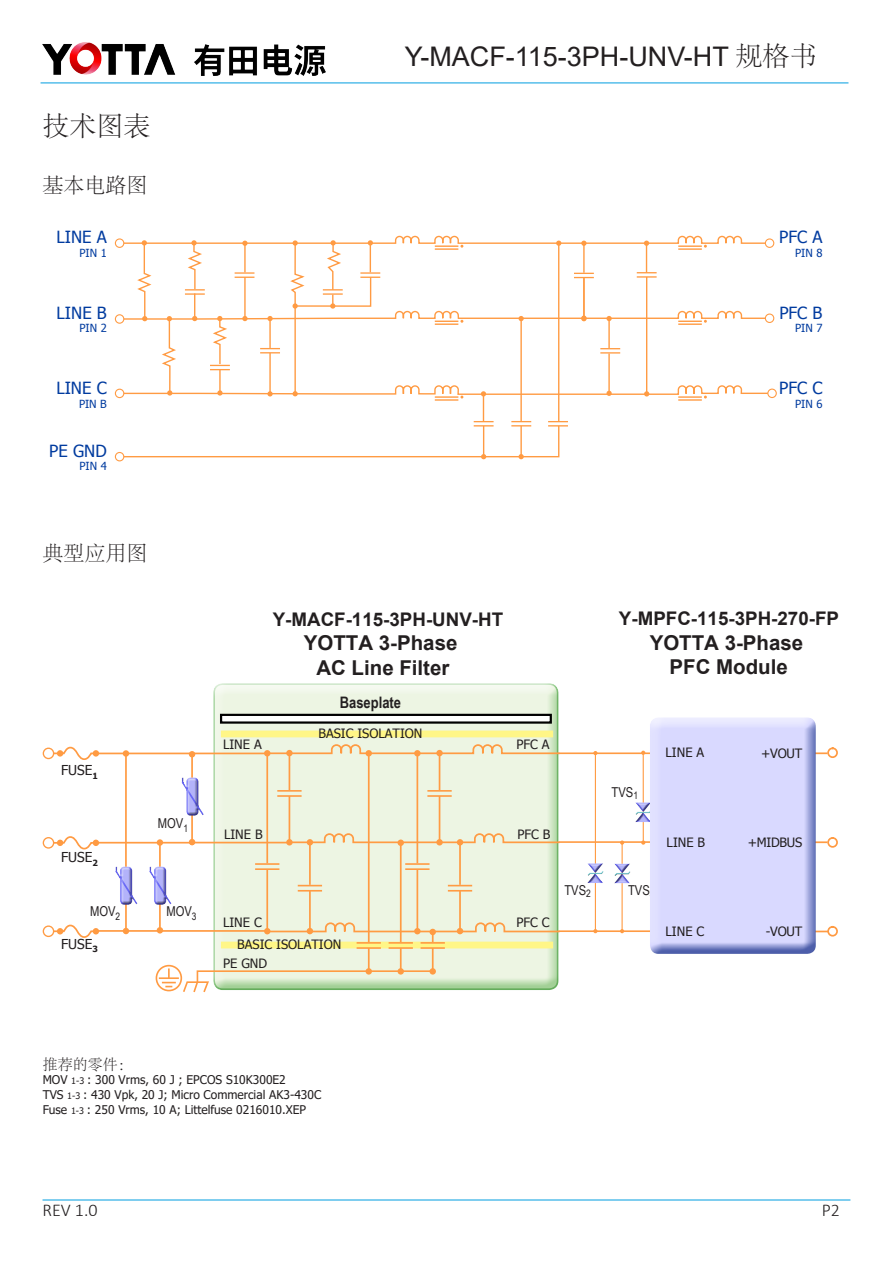
<style>
.page{position:relative;width:893px;height:1263px;background:#fff}
.page>*{position:absolute;margin:0;border:0;box-sizing:border-box;transform-origin:0 0}
.t1{font:27px "Arial";color:#231f20}
.t2{font:300 27px "Adobe Song Std";color:#231f20}
.t3{font:300 21px "Adobe Song Std";color:#231f20}
.t4{font:700 20.55px/24.6px "Arial";color:#231f20;text-align:center}
.t5{font:700 18.75px "Arial";color:#231f20}
.t6{font:300 18px "Calibri";color:#231f20}
.t7{font:16.8px "Tahoma";color:#003b9f}
.t8{font:700 15.75px "Arial Narrow";color:#231f20}
.t9{font:300 15px "Adobe Song Std";color:#231f20}
.t10{font:13.65px "Arial Narrow";color:#231f20}
.t11{font:13.65px "Tahoma";color:#231f20}
.t12{font:12.9px "Tahoma";color:#231f20}
.t13{font:12px "Tahoma";color:#231f20}
.t14{font:11.1px "Tahoma";color:#003b9f}
.s1{font-family:"Adobe Song Std";font-weight:300}
.s2{font-size:9px}
</style>
<div class="page">
<hr style="left:41px;top:83px;width:807px;height:1px;background:#009ee0">
<img style="left:43px;top:43px;width:282px;height:33px">
<hr style="left:43px;top:1199px;width:807px;height:1px;background:#009ee0">
<svg style="left:115px;top:235px;width:662px;height:226px"></svg>
<svg style="left:213px;top:683px;width:345px;height:307px;fill:#edf5e3"></svg>
<div style="left:221px;top:730px;width:332px;height:7px;background:#fff687"></div>
<div style="left:221px;top:942px;width:332px;height:6px;background:#fff687"></div>
<div style="left:93px;top:750px;width:6px;height:7px;background:#ffa353;border-radius:50%"></div>
<hr style="left:96px;top:752px;width:171px;height:2px;background:#ff9b43">
<svg style="left:43px;top:746px;width:55px;height:14px"></svg>
<svg style="left:43px;top:836px;width:56px;height:14px"></svg>
<hr style="left:96px;top:842px;width:96px;height:1px;background:#ff9b43">
<hr style="left:95px;top:930px;width:171px;height:2px;background:#ff9b43">
<hr style="left:191px;top:754px;width:2px;height:88px;background:#ff9b43">
<svg style="left:189px;top:751px;width:6px;height:6px"></svg>
<hr style="left:159px;top:842px;width:2px;height:88px;background:#ff9b43">
<div style="left:157px;top:839px;width:6px;height:7px;background:#ff9b43;border-radius:50%"></div>
<svg style="left:157px;top:927px;width:6px;height:6px"></svg>
<hr style="left:125px;top:755px;width:2px;height:176px;background:#ff9b43">
<div style="left:123px;top:750px;width:6px;height:7px;background:#ff9b43;border-radius:50%"></div>
<svg style="left:123px;top:928px;width:6px;height:6px"></svg>
<hr style="left:192px;top:842px;width:97px;height:1px;background:#ff9b43">
<svg style="left:189px;top:839px;width:6px;height:6px"></svg>
<svg style="left:43px;top:924px;width:56px;height:14px"></svg>
<hr style="left:266px;top:753px;width:2px;height:110px;background:#ff9b43">
<hr style="left:255px;top:868px;width:24px;height:2px;background:#ff9b43">
<hr style="left:255px;top:863px;width:24px;height:2px;background:#ff9b43">
<hr style="left:266px;top:869px;width:2px;height:62px;background:#ff9b43">
<hr style="left:368px;top:753px;width:2px;height:189px;background:#ff9b43">
<hr style="left:357px;top:947px;width:24px;height:2px;background:#ff9b43">
<hr style="left:357px;top:942px;width:24px;height:2px;background:#ff9b43">
<hr style="left:368px;top:948px;width:2px;height:23px;background:#ff9b43">
<hr style="left:400px;top:843px;width:2px;height:99px;background:#ff9b43">
<hr style="left:389px;top:947px;width:24px;height:2px;background:#ff9b43">
<hr style="left:389px;top:942px;width:24px;height:2px;background:#ff9b43">
<hr style="left:400px;top:948px;width:2px;height:23px;background:#ff9b43">
<hr style="left:421px;top:947px;width:24px;height:2px;background:#ff9b43">
<hr style="left:421px;top:942px;width:24px;height:2px;background:#ff9b43">
<hr style="left:432px;top:948px;width:2px;height:23px;background:#ff9b43">
<hr style="left:289px;top:753px;width:1px;height:37px;background:#ff9b43">
<hr style="left:277px;top:795px;width:25px;height:2px;background:#ff9b43">
<hr style="left:277px;top:790px;width:25px;height:2px;background:#ff9b43">
<hr style="left:289px;top:796px;width:1px;height:46px;background:#ff9b43">
<div style="left:286px;top:839px;width:7px;height:6px;background:#ff9b43;border-radius:50%"></div>
<hr style="left:309px;top:842px;width:2px;height:43px;background:#ff9b43">
<svg style="left:298px;top:885px;width:24px;height:6px"></svg>
<hr style="left:309px;top:891px;width:2px;height:40px;background:#ff9b43">
<hr style="left:808px;top:752px;width:20px;height:2px;background:#ff9b43">
<hr style="left:416px;top:753px;width:2px;height:110px;background:#ff9b43">
<hr style="left:405px;top:868px;width:24px;height:2px;background:#ff9b43">
<hr style="left:405px;top:863px;width:24px;height:2px;background:#ff9b43">
<hr style="left:416px;top:869px;width:2px;height:62px;background:#ff9b43">
<hr style="left:439px;top:753px;width:1px;height:37px;background:#ff9b43">
<hr style="left:427px;top:795px;width:25px;height:2px;background:#ff9b43">
<hr style="left:427px;top:790px;width:25px;height:2px;background:#ff9b43">
<hr style="left:439px;top:796px;width:1px;height:46px;background:#ff9b43">
<hr style="left:459px;top:842px;width:2px;height:43px;background:#ff9b43">
<svg style="left:448px;top:885px;width:24px;height:6px"></svg>
<hr style="left:459px;top:891px;width:2px;height:40px;background:#ff9b43">
<svg style="left:264px;top:921px;width:296px;height:21px"></svg>
<svg style="left:290px;top:832px;width:270px;height:13px"></svg>
<svg style="left:264px;top:743px;width:297px;height:13px"></svg>
<svg style="left:115px;top:866px;width:23px;height:41px"></svg>
<svg style="left:149px;top:866px;width:23px;height:41px"></svg>
<svg style="left:181px;top:777px;width:23px;height:41px"></svg>
<div style="left:156px;top:965px;width:26px;height:26px;border:2px solid #ff9b43;border-radius:50%"></div>
<hr style="left:159px;top:977px;width:20px;height:2px;background:#ff9b43">
<svg style="left:162px;top:968px;width:14px;height:19px"></svg>
<svg style="left:182px;top:968px;width:254px;height:25px"></svg>
<svg style="left:826px;top:747px;width:12px;height:11px"></svg>
<svg style="left:816px;top:837px;width:22px;height:11px"></svg>
<svg style="left:816px;top:925px;width:22px;height:12px"></svg>
<div style="left:221px;top:715px;width:330px;height:7px;background:#fff"></div>
<div style="left:220px;top:714px;width:332px;height:10px;border:2px solid #000"></div>
<hr style="left:558px;top:752px;width:106px;height:2px;background:#ff9b43">
<hr style="left:558px;top:930px;width:119px;height:2px;background:#ff9b43">
<hr style="left:559px;top:841px;width:122px;height:2px;background:#ff9b43">
<hr style="left:643px;top:753px;width:1px;height:89px;background:#ff9b43">
<hr style="left:595px;top:753px;width:1px;height:178px;background:#ff9b43">
<hr style="left:621px;top:842px;width:2px;height:89px;background:#ff9b43">
<div style="left:635px;top:800px;width:18px;height:5px;background:#fff"></div>
<svg style="left:635px;top:801px;width:15px;height:22px"></svg>
<svg style="left:635px;top:808px;width:15px;height:1px"></svg>
<svg style="left:635px;top:809px;width:15px;height:7px"></svg>
<svg style="left:614px;top:862px;width:16px;height:23px"></svg>
<svg style="left:614px;top:869px;width:16px;height:1px"></svg>
<svg style="left:614px;top:870px;width:16px;height:7px"></svg>
<div style="left:587px;top:861px;width:18px;height:5px;background:#fff"></div>
<svg style="left:587px;top:862px;width:16px;height:22px"></svg>
<svg style="left:587px;top:869px;width:16px;height:1px"></svg>
<svg style="left:587px;top:870px;width:17px;height:7px"></svg>
<svg style="left:650px;top:717px;width:166px;height:237px;fill:#d9d9ff"></svg>
<p class="t2" style="left:43px;top:111px;width:109px">技术图表</p>
<p class="t3" style="left:43px;top:174px;width:106px">基本电路图</p>
<p class="t7" style="left:56px;top:226px;width:52px">LINE A</p>
<p class="t14" style="left:79px;top:245px;width:29px">PIN 1</p>
<p class="t7" style="left:57px;top:301px;width:52px">LINE B</p>
<p class="t14" style="left:79px;top:321px;width:29px">PIN 2</p>
<p class="t7" style="left:56px;top:376px;width:52px">LINE C</p>
<p class="t14" style="left:79px;top:396px;width:29px">PIN B</p>
<p class="t7" style="left:49px;top:439px;width:59px">PE GND</p>
<p class="t14" style="left:79px;top:459px;width:29px">PIN 4</p>
<h1 class="t1" style="left:405px;top:38px;width:413px">Y-MACF-115-3PH-UNV-HT <span class="s1">规格书</span></h1>
<p class="t7" style="left:779px;top:226px;width:45px">PFC A</p>
<p class="t14" style="left:795px;top:245px;width:29px">PIN 8</p>
<p class="t7" style="left:779px;top:301px;width:45px">PFC B</p>
<p class="t14" style="left:795px;top:321px;width:29px">PIN 7</p>
<p class="t7" style="left:779px;top:376px;width:45px">PFC C</p>
<p class="t14" style="left:795px;top:396px;width:29px">PIN 6</p>
<p class="t3" style="left:43px;top:542px;width:106px">典型应用图</p>
<p class="t11" style="left:61px;top:761px;width:38px">FUSE<sub>1</sub></p>
<p class="t11" style="left:61px;top:848px;width:38px">FUSE<sub>2</sub></p>
<p class="t10" style="left:158px;top:813px;width:32px">MOV<sub>1</sub></p>
<p class="t10" style="left:90px;top:901px;width:32px">MOV<sub>2</sub></p>
<p class="t10" style="left:166px;top:901px;width:32px">MOV<sub>3</sub></p>
<p class="t11" style="left:61px;top:935px;width:38px">FUSE<sub>3</sub></p>
<p class="t12" style="left:223px;top:736px;width:40px">LINE A</p>
<p class="t5" style="left:273px;top:606px;width:232px">Y-MACF-115-3PH-UNV-HT</p>
<p class="t4" style="left:304px;top:631px;width:155px">YOTTA 3-Phase<br>AC Line Filter</p>
<p class="t8" style="left:340px;top:691px;width:63px">Baseplate</p>
<p class="t12" style="left:318px;top:725px;width:106px">BASIC ISOLATION</p>
<p class="t12" style="left:516px;top:736px;width:35px">PFC A</p>
<p class="t12" style="left:224px;top:825px;width:40px">LINE B</p>
<p class="t12" style="left:517px;top:825px;width:35px">PFC B</p>
<p class="t5" style="left:619px;top:605px;width:222px">Y-MPFC-115-3PH-270-FP</p>
<p class="t4" style="left:650px;top:630px;width:155px">YOTTA 3-Phase<br>PFC Module</p>
<p class="t10" style="left:612px;top:782px;width:28px">TVS<sub>1</sub></p>
<p class="t12" style="left:666px;top:744px;width:40px">LINE A</p>
<p class="t12" style="left:667px;top:833px;width:40px">LINE B</p>
<p class="t12" style="left:761px;top:744px;width:43px">+VOUT</p>
<p class="t12" style="left:748px;top:833px;width:56px">+MIDBUS</p>
<p class="t12" style="left:223px;top:914px;width:40px">LINE C</p>
<p class="t12" style="left:223px;top:954px;width:46px">PE GND</p>
<p class="t12" style="left:237px;top:936px;width:106px">BASIC ISOLATION</p>
<p class="t12" style="left:516px;top:914px;width:35px">PFC C</p>
<p class="t10" style="left:564px;top:880px;width:28px">TVS<sub>2</sub></p>
<p class="t10" style="left:628px;top:880px;width:28px">TVS<sub>3</sub></p>
<p class="t12" style="left:666px;top:922px;width:40px">LINE C</p>
<p class="t12" style="left:766px;top:922px;width:38px">-VOUT</p>
<p class="t9" style="left:43px;top:1056px;width:92px">推荐的零件：</p>
<p class="t13" style="left:43px;top:1071px;width:245px">MOV <span class="s2">1-3</span> : 300 Vrms, 60 J ; EPCOS S10K300E2</p>
<p class="t13" style="left:43px;top:1086px;width:280px">TVS <span class="s2">1-3</span> : 430 Vpk, 20 J; Micro Commercial AK3-430C</p>
<p class="t13" style="left:43px;top:1101px;width:265px">Fuse <span class="s2">1-3</span> : 250 Vrms, 10 A; Littelfuse 0216010.XEP</p>
<h3 class="t6" style="left:43px;top:1198px;width:57px">REV 1.0</h3>
<h3 class="t6" style="left:822px;top:1198px;width:20px">P2</h3>
</div>
